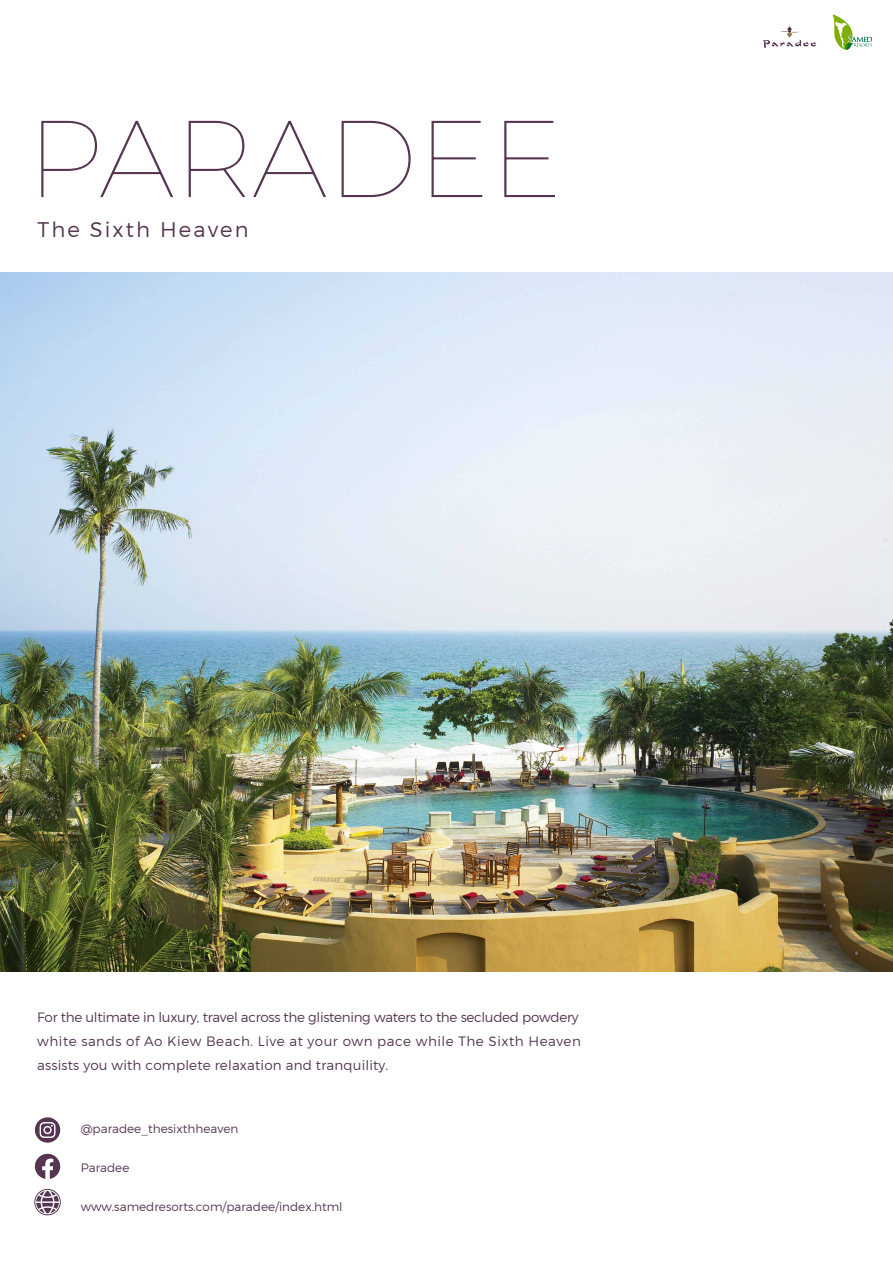
<style>
.page{position:relative;width:893px;height:1263px;background:#fff}
.page>*{position:absolute;margin:0;border:0;box-sizing:border-box;transform-origin:0 0}
.t1{font:100 108.9px "Montserrat";color:#553552}
.t2{font:300 21.15px "Montserrat";letter-spacing:.1em;color:#553552}
.t3{font:300 13.5px/24px "Montserrat";letter-spacing:.01em;color:#553552}
.t4{font:300 12px "Montserrat";color:#553552}
</style>
<div class="page">
<svg style="left:763px;top:26px;width:53px;height:22px"></svg>
<svg style="left:832px;top:14px;width:40px;height:36px"></svg>
<div style="left:35px;top:1117px;width:25px;height:26px;background:#553552;border-radius:50%"></div>
<svg style="left:40px;top:1122px;width:16px;height:16px"></svg>
<svg style="left:35px;top:1154px;width:25px;height:25px"></svg>
<svg style="left:34px;top:1189px;width:27px;height:26px"></svg>
<img style="left:0;top:272px;width:893px;height:699px">
<h1 class="t1" style="left:27px;top:86px;width:537px">PARADEE</h1>
<h2 class="t2" style="left:38px;top:217px;width:213px">The Sixth Heaven</h2>
<p class="t3" style="left:37px;top:1005px;width:545px">For the ultimate in luxury, travel across the glistening waters to the secluded powdery white sands of Ao Kiew Beach. Live at your own pace while The Sixth Heaven assists you with complete relaxation and tranquility.</p>
<p class="t4" style="left:81px;top:1121px;width:159px">@paradee_thesixthheaven</p>
<p class="t4" style="left:81px;top:1160px;width:50px">Paradee</p>
<p class="t4" style="left:81px;top:1199px;width:263px">www.samedresorts.com/paradee/index.html</p>
</div>
